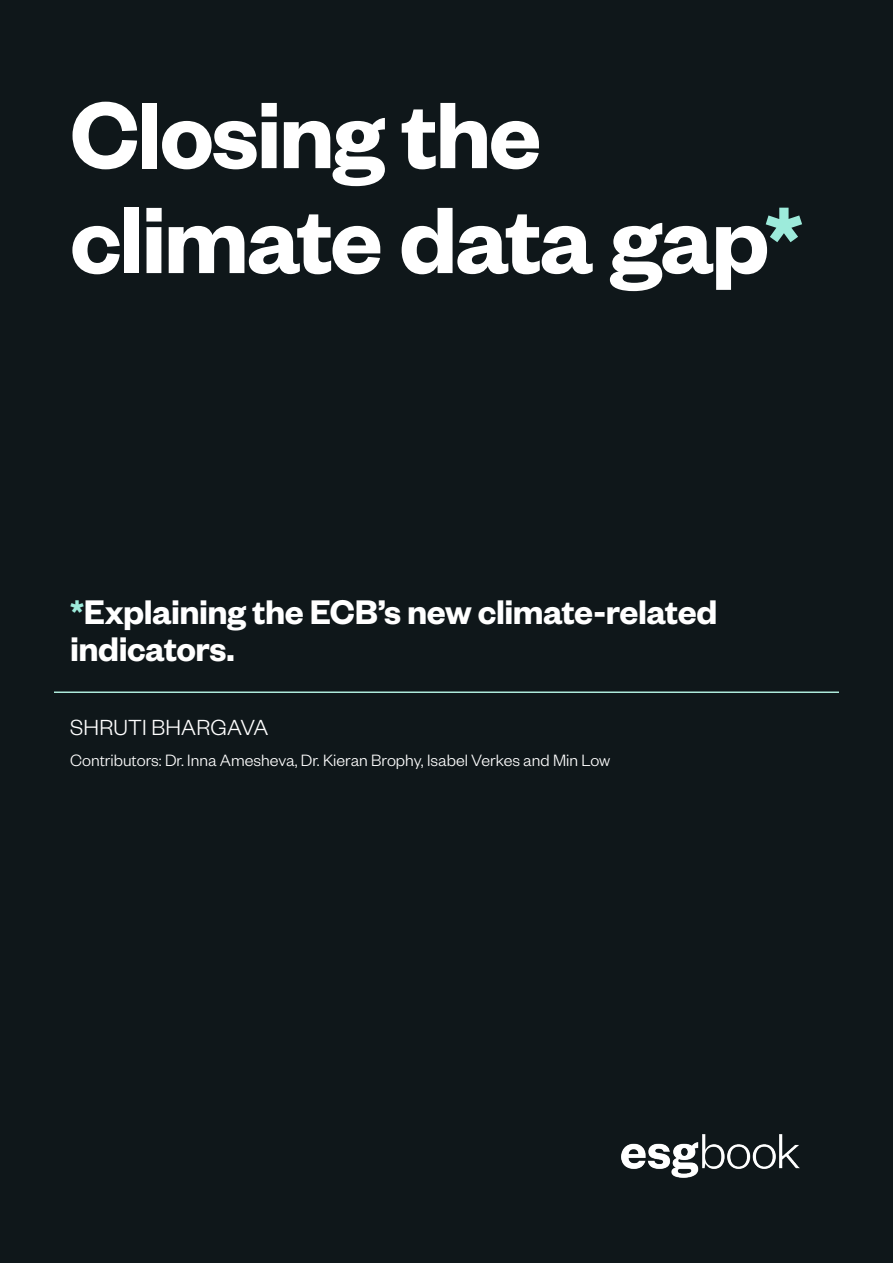
<style>
.page{position:relative;width:893px;height:1263px;background:#0f171a}
.page>*{position:absolute;margin:0;border:0;box-sizing:border-box;transform-origin:0 0}
.t1{font:600 103.5px/105px "Founders Grotesk";letter-spacing:-.025em;color:#fff}
.t2{font:600 37.5px/37.5px "Founders Grotesk";letter-spacing:-.015em;color:#fff}
.t3{font:300 24px "Founders Grotesk";letter-spacing:.005em;color:#fff}
.t4{font:300 18px "Founders Grotesk";color:#fff}
.s1{color:#9debdb}
</style>
<div class="page">
<img style="left:621px;top:1134px;width:178px;height:43px">
<hr style="left:54px;top:691px;width:785px;height:2px;background:#aeeadb">
<h1 class="t1" style="left:70px;top:77px;width:735px">Closing the climate data gap<span class="s1">*</span></h1>
<h2 class="t2" style="left:70px;top:591px;width:649px"><span class="s1">*</span>Explaining the ECB’s new climate-related indicators.</h2>
<h3 class="t3" style="left:70px;top:712px;width:200px">SHRUTI BHARGAVA</h3>
<p class="t4" style="left:70px;top:750px;width:542px">Contributors: Dr. Inna Amesheva, Dr. Kieran Brophy, Isabel Verkes and Min Low</p>
</div>
